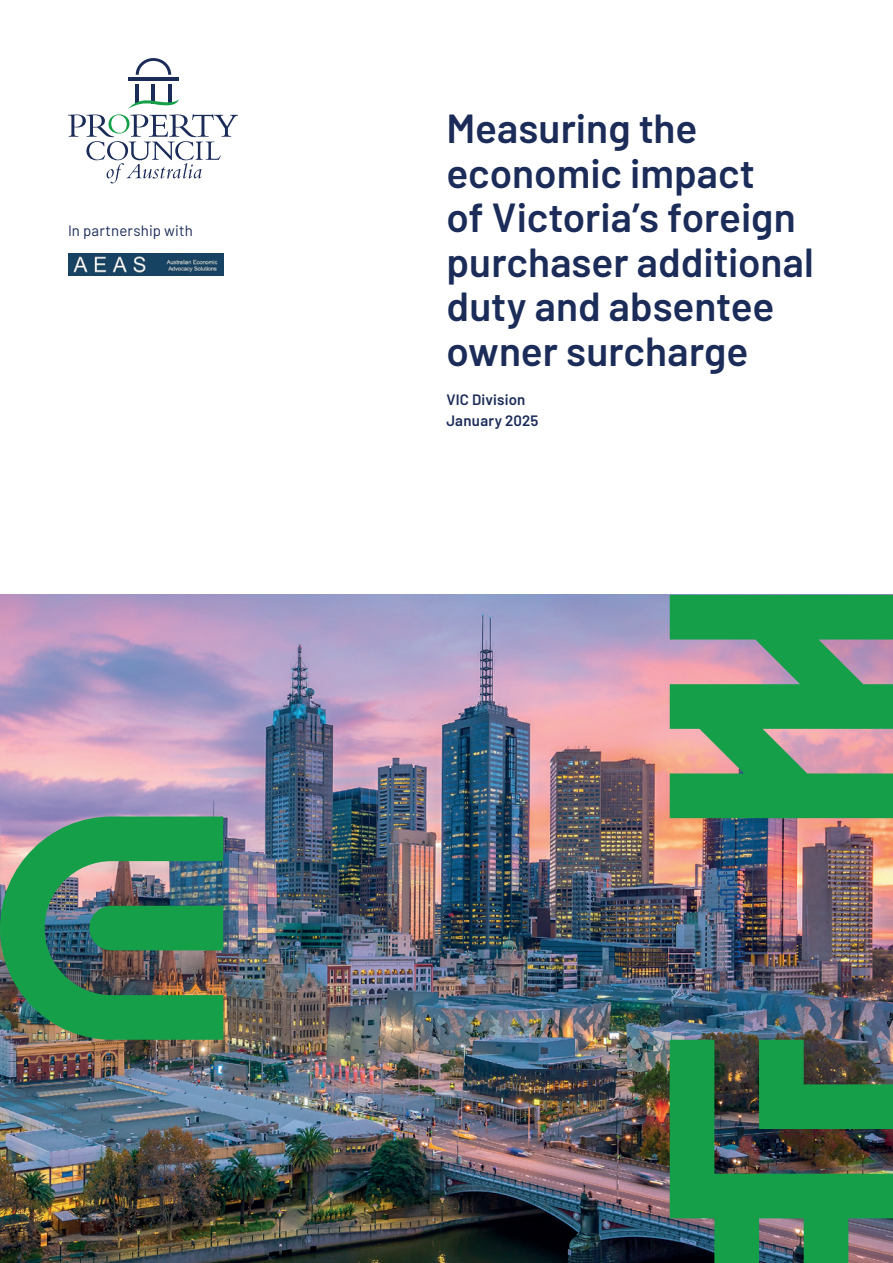
<style>
.page{position:relative;width:893px;height:1263px;background:#fff}
.page>*{position:absolute;margin:0;border:0;box-sizing:border-box;transform-origin:0 0}
.t1{font:600 40.5px/44.5px "Barlow";color:#1c2c59}
.t2{font:600 15px/21px "Barlow";letter-spacing:.015em;color:#1c2c59}
.t3{font:15px "Barlow";letter-spacing:.01em;color:#1c2c59}
</style>
<div class="page">
<img style="left:0;top:595px;width:893px;height:668px">
<img style="left:0;top:816px;width:223px;height:224px">
<div style="left:89px;top:906px;width:134px;height:44px;background:#169f49"></div>
<svg style="left:670px;top:595px;width:223px;height:223px;background:#4f9e66"></svg>
<img style="left:670px;top:1040px;width:223px;height:223px">
<svg style="left:136px;top:58px;width:35px;height:17px"></svg>
<hr style="left:136px;top:84px;width:3px;height:20px;background:#1c2c59">
<hr style="left:128px;top:78px;width:51px;height:3px;background:#1c2c59">
<hr style="left:152px;top:84px;width:3px;height:19px;background:#1c2c59">
<hr style="left:168px;top:84px;width:3px;height:20px;background:#1c2c59">
<svg style="left:68px;top:99px;width:170px;height:84px"></svg>
<img style="left:68px;top:253px;width:155px;height:23px">
<p class="t3" style="left:68px;top:224px;width:126px">In partnership with</p>
<p class="t1" style="left:446px;top:109px;width:369px">Measuring the economic impact<br>of Victoria’s foreign purchaser additional duty and absentee owner surcharge</p>
<p class="t2" style="left:446px;top:390px;width:93px">VIC Division<br>January 2025</p>
</div>
